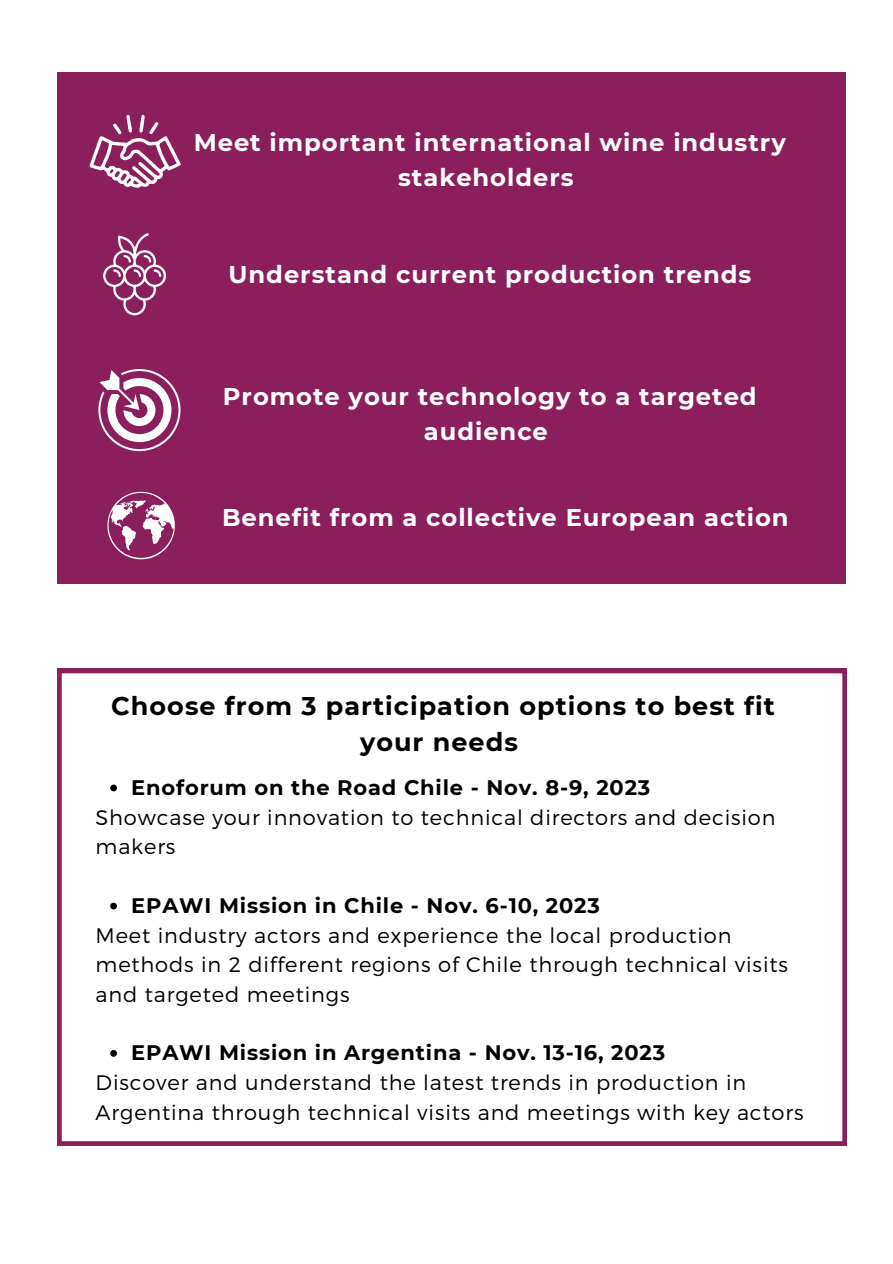
<style>
.page{position:relative;width:893px;height:1264px;background:#fff}
.page>*{position:absolute;margin:0;border:0;box-sizing:border-box;transform-origin:0 0}
.t1{font:700 25.5px/36px "Montserrat";letter-spacing:.04em;color:#000;text-align:center}
.t2{font:700 24.15px/34.8px "Montserrat";letter-spacing:.04em;color:#fff;text-align:center}
.t3{font:300 21px/29.2px "Montserrat";letter-spacing:.04em;color:#000}
.t4{font:700 21px "Montserrat";letter-spacing:.04em;color:#000}
</style>
<div class="page">
<div style="left:57px;top:73px;width:789px;height:511px;background:#8b1f5b"></div>
<svg style="left:98px;top:369px;width:82px;height:82px"></svg>
<svg style="left:90px;top:115px;width:91px;height:73px"></svg>
<svg style="left:103px;top:233px;width:63px;height:82px"></svg>
<svg style="left:107px;top:492px;width:68px;height:67px"></svg>
<svg style="left:57px;top:669px;width:789px;height:476px"></svg>
<svg style="left:110px;top:784px;width:7px;height:7px"></svg>
<svg style="left:110px;top:902px;width:7px;height:7px"></svg>
<svg style="left:110px;top:1049px;width:7px;height:7px"></svg>
<p class="t2" style="left:194px;top:125px;width:593px">Meet important international wine industry stakeholders</p>
<p class="t2" style="left:228px;top:256px;width:524px">Understand current production trends</p>
<p class="t2" style="left:223px;top:379px;width:535px">Promote your technology to a targeted audience</p>
<p class="t2" style="left:222px;top:499px;width:568px">Benefit from a collective European action</p>
<p class="t1" style="left:111px;top:688px;width:665px">Choose from 3 participation options to best fit your needs</p>
<p class="t4" style="left:131px;top:774px;width:520px">Enoforum on the Road Chile - Nov. 8-9, 2023</p>
<p class="t3" style="left:96px;top:802px;width:681px">Showcase your innovation to technical directors and decision makers</p>
<p class="t4" style="left:131px;top:892px;width:470px">EPAWI Mission in Chile - Nov. 6-10, 2023</p>
<p class="t3" style="left:96px;top:920px;width:693px">Meet industry actors and experience the local production methods in 2 different regions of Chile through technical visits and targeted meetings</p>
<p class="t4" style="left:131px;top:1039px;width:535px">EPAWI Mission in Argentina - Nov. 13-16, 2023</p>
<p class="t3" style="left:96px;top:1067px;width:709px">Discover and understand the latest trends in production in<br>Argentina through technical visits and meetings with key actors</p>
</div>
